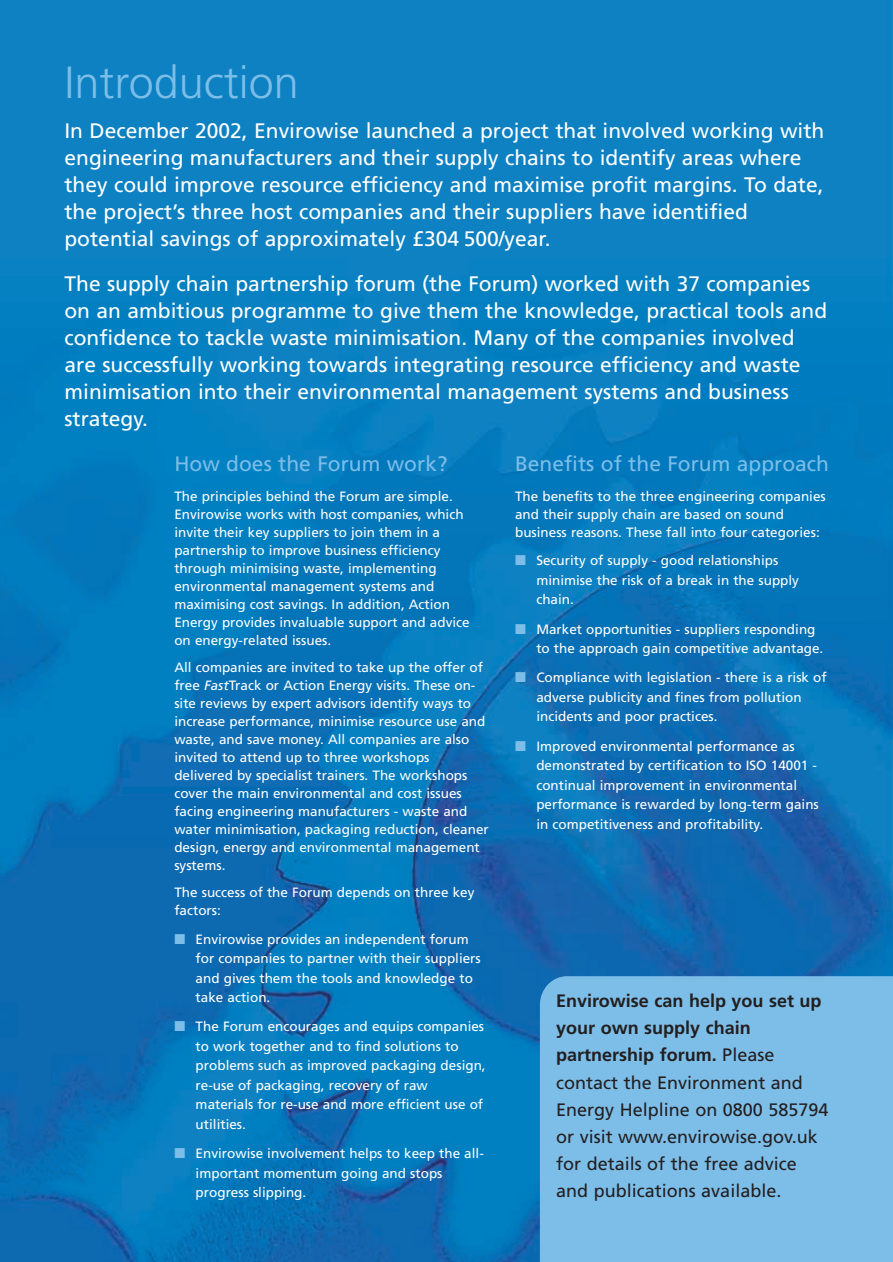
<style>
.page{position:relative;width:893px;height:1262px;background:#fff}
.page>*{position:absolute;margin:0;border:0;box-sizing:border-box;transform-origin:0 0}
.t1{font:300 45px "Frutiger";color:#7dbee9}
.t2{font:21px/27px "Frutiger";color:#fff}
.t3{font:21px "Frutiger";color:#7dbee9}
.t4{font:18px/27px "Frutiger";color:#231f20}
.t5{font:13.5px/18px "Frutiger";color:#fff}
.s1{font-style:italic}
.s2{color:#7dbee9}
.s3{font-weight:700}
</style>
<div class="page">
<img style="left:0;top:0;width:892px;height:1262px">
<div style="left:540px;top:976px;width:352px;height:286px;background:#7dbee9"></div>
<h1 class="t1" style="left:64px;top:64px;width:236px">Introduction</h1>
<p class="t2" style="left:64px;top:119px;width:761px">In December 2002, Envirowise launched a project that involved working with engineering manufacturers and their supply chains to identify areas where they could improve resource efficiency and maximise profit margins. To date, the project’s three host companies and their suppliers have identified potential savings of approximately £304 500/year.</p>
<p class="t2" style="left:64px;top:272px;width:764px">The supply chain partnership forum (the Forum) worked with 37 companies on an ambitious programme to give them the knowledge, practical tools and confidence to tackle waste minimisation. Many of the companies involved are successfully working towards integrating resource efficiency and waste minimisation into their environmental management systems and business strategy.</p>
<h2 class="t3" style="left:174px;top:455px;width:274px">How does the Forum work?</h2>
<p class="t5" style="left:174px;top:488px;width:297px">The principles behind the Forum are simple.<br>Envirowise works with host companies, which invite their key suppliers to join them in a partnership to improve business efficiency through minimising waste, implementing environmental management systems and maximising cost savings. In addition, Action Energy provides invaluable support and advice on energy-related issues.</p>
<p class="t5" style="left:174px;top:659px;width:316px">All companies are invited to take up the offer of free <span class="s1">Fast</span>Track or Action Energy visits. These on&shy;site reviews by expert advisors identify ways to increase performance, minimise resource use and waste, and save money. All companies are also invited to attend up to three workshops delivered by specialist trainers. The workshops cover the main environmental and cost issues facing engineering manufacturers - waste and water minimisation, packaging reduction, cleaner design, energy and environmental management systems.</p>
<p class="t5" style="left:174px;top:884px;width:301px">The success of the Forum depends on three key factors:</p>
<p class="t5" style="left:196px;top:930px;width:286px;line-height:19.5px;text-indent:-21px"><span class="s2">■</span> Envirowise provides an independent forum for companies to partner with their suppliers and gives them the tools and knowledge to take action.</p>
<p class="t5" style="left:196px;top:1018px;width:291px;line-height:19.5px;text-indent:-21px"><span class="s2">■</span> The Forum encourages and equips companies to work together and to find solutions to problems such as improved packaging design, re-use of packaging, recovery of raw materials for re-use and more efficient use of utilities.</p>
<p class="t5" style="left:196px;top:1144px;width:290px;line-height:19.5px;text-indent:-21px"><span class="s2">■</span> Envirowise involvement helps to keep the all&shy;important momentum going and stops progress slipping.</p>
<h2 class="t3" style="left:515px;top:455px;width:315px">Benefits of the Forum approach</h2>
<p class="t5" style="left:515px;top:488px;width:312px">The benefits to the three engineering companies and their supply chain are based on sound business reasons. These fall into four categories:</p>
<p class="t5" style="left:536px;top:552px;width:264px;line-height:19.5px;text-indent:-21px"><span class="s2">■</span> Security of supply - good relationships minimise the risk of a break in the supply chain.</p>
<p class="t5" style="left:536px;top:620px;width:288px;line-height:19.5px;text-indent:-21px"><span class="s2">■</span> Market opportunities - suppliers responding to the approach gain competitive advantage.</p>
<p class="t5" style="left:536px;top:669px;width:292px;line-height:19.5px;text-indent:-21px"><span class="s2">■</span> Compliance with legislation - there is a risk of adverse publicity and fines from pollution incidents and poor practices.</p>
<p class="t5" style="left:536px;top:737px;width:284px;line-height:19.5px;text-indent:-21px"><span class="s2">■</span> Improved environmental performance as demonstrated by certification to ISO 14001 - continual improvement in environmental performance is rewarded by long-term gains in competitiveness and profitability.</p>
<h3 class="t4" style="left:556px;top:989px;width:274px"><span class="s3">Envirowise can help you set up your own supply chain partnership forum.</span> Please contact the Environment and<br>Energy Helpline on 0800 585794 or visit www.envirowise.gov.uk for details of the free advice and publications available.</h3>
</div>
